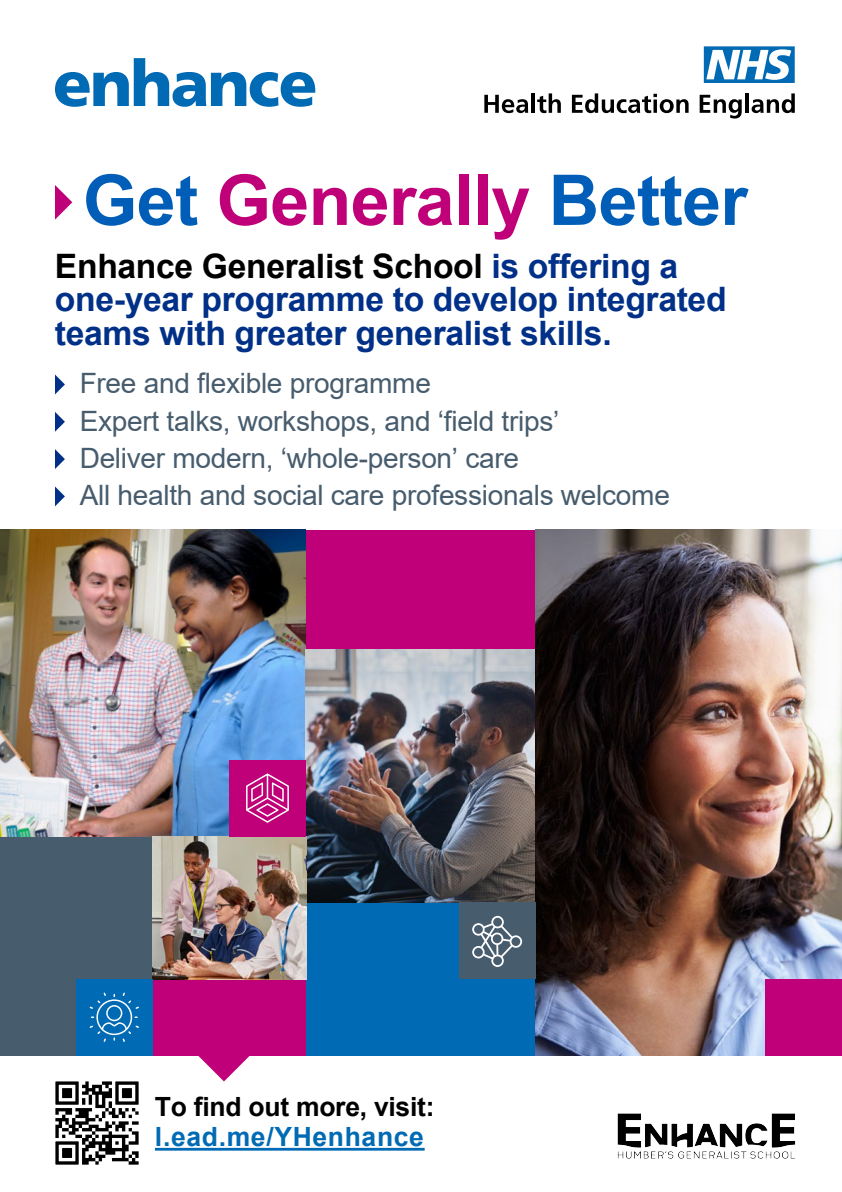
<style>
.page{position:relative;width:842px;height:1192px;background:#fff}
.page>*{position:absolute;margin:0;border:0;box-sizing:border-box;transform-origin:0 0}
.t1{font:700 70.15px "Arial";letter-spacing:-.01em;color:#005eb8}
.t2{font:700 33.65px/33.6px "Arial";letter-spacing:-.01em;color:#003087}
.t3{font:28.05px/37.4px "Arial";letter-spacing:-.01em;color:#475c6d}
.t4{font:700 26.5px "Arial";letter-spacing:-.01em;color:#000}
.t5{font:700 26.5px "Arial";letter-spacing:.025em;color:#006ab4}
.s1{color:#bf0078}
.s2{color:#000}
</style>
<div class="page">
<svg style="left:704px;top:46px;width:91px;height:37px"></svg>
<svg style="left:484px;top:95px;width:44px;height:18px"></svg>
<hr style="left:531px;top:93px;width:4px;height:20px;background:#000">
<svg style="left:537px;top:93px;width:24px;height:20px"></svg>
<svg style="left:572px;top:93px;width:117px;height:20px"></svg>
<svg style="left:700px;top:95px;width:42px;height:24px"></svg>
<hr style="left:745px;top:93px;width:4px;height:20px;background:#000">
<svg style="left:752px;top:93px;width:43px;height:20px"></svg>
<div style="left:0;top:530px;width:842px;height:526px;background:#bf0078"></div>
<svg style="left:198px;top:1056px;width:52px;height:25px"></svg>
<div style="left:306px;top:836px;width:230px;height:220px;background:#006ab4"></div>
<div style="left:0;top:782px;width:153px;height:274px;background:#475c6d"></div>
<img style="left:0;top:530px;width:306px;height:306px">
<img style="left:306px;top:650px;width:229px;height:252px">
<img style="left:153px;top:836px;width:153px;height:143px">
<img style="left:535px;top:530px;width:307px;height:526px">
<div style="left:229px;top:760px;width:77px;height:76px;background:#bf0078"></div>
<svg style="left:246px;top:773px;width:43px;height:50px"></svg>
<div style="left:76px;top:979px;width:77px;height:77px;background:#006ab4"></div>
<svg style="left:90px;top:993px;width:49px;height:49px"></svg>
<div style="left:459px;top:902px;width:76px;height:77px;background:#475c6d"></div>
<svg style="left:472px;top:916px;width:50px;height:51px"></svg>
<div style="left:765px;top:979px;width:77px;height:77px;background:#bf0078"></div>
<hr style="left:155px;top:1148px;width:270px;height:3px;background:#006ab4">
<svg style="left:55px;top:185px;width:17px;height:35px"></svg>
<svg style="left:55px;top:375px;width:10px;height:19px"></svg>
<svg style="left:55px;top:449px;width:10px;height:20px"></svg>
<svg style="left:55px;top:486px;width:10px;height:20px"></svg>
<svg style="left:55px;top:412px;width:10px;height:20px"></svg>
<svg style="left:55px;top:58px;width:260px;height:49px"></svg>
<img style="left:617px;top:1113px;width:179px;height:46px">
<img style="left:55px;top:1081px;width:84px;height:84px">
<h1 class="t1" style="left:83px;top:151px;width:666px">Get <span class="s1">Generally</span> Better</h1>
<p class="t2" style="left:55px;top:249px;width:673px"><span class="s2">Enhance Generalist School</span> is offering a one-year programme to develop integrated teams with greater generalist skills.</p>
<p class="t3" style="left:80px;top:364px;width:592px">Free and flexible programme<br>Expert talks, workshops, and ‘field trips’<br>Deliver modern, ‘whole-person’ care<br>All health and social care professionals welcome</p>
<p class="t4" style="left:155px;top:1088px;width:281px">To find out more, visit:</p>
<p class="t5" style="left:155px;top:1118px;width:271px">l.ead.me/YHenhance</p>
</div>
